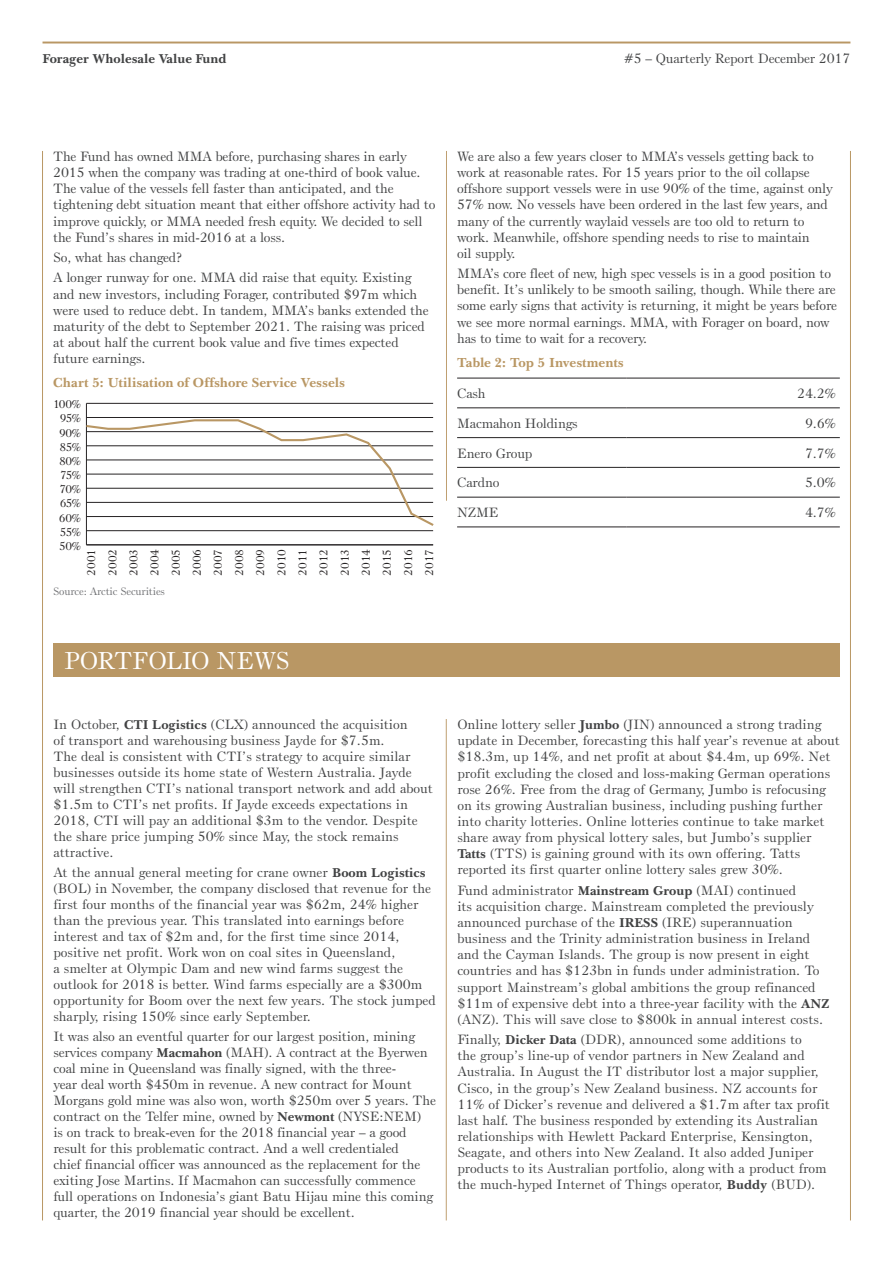
<style>
.page{position:relative;width:893px;height:1263px;background:#fff}
.page>*{position:absolute;margin:0;border:0;box-sizing:border-box;transform-origin:0 0}
.t1{font:24px "Bruce Old Style BT";letter-spacing:-.025em;color:#fff}
.t2{font:700 13.5px "Baskerville BT";color:#b99764}
.t3{font:13.2px/16.2px "Bruce Old Style BT";color:#414243}
.t4{font:700 13.2px "Baskerville BT";color:#414243}
.t5{font:11.1px/21.1px "Bruce Old Style BT";color:#262324;text-align:justify}
.t6{font:10.5px "Bruce Old Style BT";letter-spacing:-.015em;color:#6e6f72}
.s1{font-family:"Baskerville BT";font-weight:700}
</style>
<div class="page">
<hr style="left:42px;top:151px;width:1px;height:1069px;background:#b99764">
<hr style="left:850px;top:151px;width:1px;height:1069px;background:#b99764">
<hr style="left:43px;top:42px;width:807px;height:1px;background:#b99764">
<hr style="left:86px;top:403px;width:1px;height:142px;background:#262324">
<hr style="left:86px;top:544px;width:347px;height:1px;background:#262324">
<hr style="left:86px;top:530px;width:347px;height:1px;background:#262324">
<hr style="left:86px;top:417px;width:347px;height:1px;background:#262324">
<hr style="left:86px;top:403px;width:347px;height:1px;background:#262324">
<svg style="left:86px;top:419px;width:348px;height:107px"></svg>
<hr style="left:457px;top:378px;width:170px;height:1px;background:#262324">
<hr style="left:457px;top:407px;width:170px;height:1px;background:#262324">
<hr style="left:457px;top:437px;width:170px;height:1px;background:#262324">
<hr style="left:457px;top:467px;width:170px;height:1px;background:#262324">
<hr style="left:457px;top:497px;width:170px;height:1px;background:#262324">
<hr style="left:457px;top:526px;width:170px;height:1px;background:#262324">
<hr style="left:627px;top:378px;width:213px;height:1px;background:#262324">
<hr style="left:627px;top:407px;width:213px;height:1px;background:#262324">
<hr style="left:627px;top:437px;width:213px;height:1px;background:#262324">
<hr style="left:627px;top:467px;width:213px;height:1px;background:#262324">
<hr style="left:627px;top:497px;width:213px;height:1px;background:#262324">
<hr style="left:627px;top:526px;width:213px;height:1px;background:#262324">
<hr style="left:446px;top:151px;width:1px;height:350px;background:#bf9f71">
<div style="left:53px;top:643px;width:787px;height:33px;background:#b99764"></div>
<hr style="left:446px;top:719px;width:1px;height:501px;background:#bf9f71">
<p class="t4" style="left:43px;top:51px;width:185px">Forager Wholesale Value Fund</p>
<p class="t3" style="left:624px;top:50px;width:228px">#5 – Quarterly Report December 2017</p>
<p class="t3" style="left:53px;top:148px;width:384px">The Fund has owned MMA before, purchasing shares in early 2015 when the company was trading at one-third of book value.<br>The value of the vessels fell faster than anticipated, and the tightening debt situation meant that either offshore activity had to improve quickly, or MMA needed fresh equity. We decided to sell the Fund’s shares in mid-2016 at a loss.</p>
<p class="t3" style="left:53px;top:247px;width:360px;line-height:20.4px">So, what has changed?<br>A longer runway for one. MMA did raise that equity. Existing</p>
<p class="t3" style="left:53px;top:286px;width:377px">and new investors, including Forager, contributed $97m which were used to reduce debt. In tandem, MMA’s banks extended the maturity of the debt to September 2021. The raising was priced at about half the current book value and five times expected future earnings.</p>
<p class="t2" style="left:53px;top:374px;width:293px">Chart 5: Utilisation of Offshore Service Vessels</p>
<p class="t5" style="left:53px;top:394px;width:29px">100%</p>
<p class="t5" style="left:60px;top:408px;width:23px">95%</p>
<p class="t5" style="left:59px;top:422px;width:24px">90%</p>
<p class="t5" style="left:60px;top:436px;width:23px">85%</p>
<p class="t5" style="left:59px;top:450px;width:23px">80%</p>
<p class="t5" style="left:60px;top:464px;width:22px">75%</p>
<p class="t5" style="left:60px;top:479px;width:23px">70%</p>
<p class="t5" style="left:60px;top:493px;width:23px">65%</p>
<p class="t5" style="left:59px;top:507px;width:24px">60%</p>
<p class="t5" style="left:60px;top:521px;width:23px">55%</p>
<p class="t5" style="left:59px;top:535px;width:23px">50%</p>
<p class="t5" style="left:81px;top:576px;width:28px;rotate:-90deg">2001<br>2002<br>2003<br>2004<br>2005<br>2006<br>2007<br>2008<br>2009<br>2010<br>2011<br>2012<br>2013<br>2014<br>2015<br>2016<br>2017</p>
<p class="t6" style="left:53px;top:585px;width:113px">Source: Arctic Securities</p>
<p class="t3" style="left:457px;top:148px;width:377px">We are also a few years closer to MMA’s vessels getting back to work at reasonable rates. For 15 years prior to the oil collapse offshore support vessels were in use 90% of the time, against only 57% now. No vessels have been ordered in the last few years, and many of the currently waylaid vessels are too old to return to work. Meanwhile, offshore spending needs to rise to maintain<br>oil supply.</p>
<p class="t3" style="left:457px;top:265px;width:381px">MMA’s core fleet of new, high spec vessels is in a good position to benefit. It’s unlikely to be smooth sailing, though. While there are some early signs that activity is returning, it might be years before we see more normal earnings. MMA, with Forager on board, now has to time to wait for a recovery.</p>
<p class="t2" style="left:457px;top:354px;width:168px">Table 2: Top 5 Investments</p>
<p class="t3" style="left:457px;top:385px;width:30px">Cash</p>
<p class="t3" style="left:797px;top:385px;width:40px">24.2%</p>
<p class="t3" style="left:457px;top:415px;width:122px">Macmahon Holdings</p>
<p class="t3" style="left:805px;top:415px;width:32px">9.6%</p>
<p class="t3" style="left:457px;top:445px;width:77px">Enero Group</p>
<p class="t3" style="left:805px;top:445px;width:32px">7.7%</p>
<p class="t3" style="left:457px;top:474px;width:44px">Cardno</p>
<p class="t3" style="left:805px;top:474px;width:32px">5.0%</p>
<p class="t3" style="left:457px;top:504px;width:43px">NZME</p>
<p class="t3" style="left:805px;top:504px;width:32px">4.7%</p>
<h1 class="t1" style="left:64px;top:646px;width:227px">PORTFOLIO NEWS</h1>
<p class="t3" style="left:53px;top:716px;width:381px">In October, <span class="s1">CTI Logistics</span> (CLX) announced the acquisition<br>of transport and warehousing business Jayde for $7.5m.<br>The deal is consistent with CTI’s strategy to acquire similar businesses outside its home state of Western Australia. Jayde will strengthen CTI’s national transport network and add about $1.5m to CTI’s net profits. If Jayde exceeds expectations in 2018, CTI will pay an additional $3m to the vendor. Despite the share price jumping 50% since May, the stock remains attractive.</p>
<p class="t3" style="left:53px;top:864px;width:384px">At the annual general meeting for crane owner <span class="s1">Boom Logistics </span>(BOL) in November, the company disclosed that revenue for the first four months of the financial year was $62m, 24% higher than the previous year. This translated into earnings before interest and tax of $2m and, for the first time since 2014, positive net profit. Work won on coal sites in Queensland,<br>a smelter at Olympic Dam and new wind farms suggest the outlook for 2018 is better. Wind farms especially are a $300m opportunity for Boom over the next few years. The stock jumped sharply, rising 150% since early September.</p>
<p class="t3" style="left:53px;top:1028px;width:384px">It was also an eventful quarter for our largest position, mining services company <span class="s1">Macmahon</span> (MAH). A contract at the Byerwen coal mine in Queensland was finally signed, with the three-<br>year deal worth $450m in revenue. A new contract for Mount Morgans gold mine was also won, worth $250m over 5 years. The contract on the Telfer mine, owned by <span class="s1">Newmont</span> (NYSE:NEM)<br>is on track to break-even for the 2018 financial year – a good result for this problematic contract. And a well credentialed<br>chief financial officer was announced as the replacement for the exiting Jose Martins. If Macmahon can successfully commence full operations on Indonesia’s giant Batu Hijau mine this coming quarter, the 2019 financial year should be excellent.</p>
<p class="t3" style="left:457px;top:716px;width:384px">Online lottery seller <span class="s1">Jumbo</span> (JIN) announced a strong trading update in December, forecasting this half year’s revenue at about $18.3m, up 14%, and net profit at about $4.4m, up 69%. Net profit excluding the closed and loss-making German operations rose 26%. Free from the drag of Germany, Jumbo is refocusing on its growing Australian business, including pushing further into charity lotteries. Online lotteries continue to take market share away from physical lottery sales, but Jumbo’s supplier <span class="s1">Tatts</span> (TTS) is gaining ground with its own offering. Tatts reported its first quarter online lottery sales grew 30%.</p>
<p class="t3" style="left:457px;top:882px;width:373px">Fund administrator <span class="s1">Mainstream Group</span> (MAI) continued<br>its acquisition charge. Mainstream completed the previously announced purchase of the <span class="s1">IRESS</span> (IRE) superannuation business and the Trinity administration business in Ireland and the Cayman Islands. The group is now present in eight countries and has $123bn in funds under administration. To support Mainstream’s global ambitions the group refinanced $11m of expensive debt into a three-year facility with the <span class="s1">ANZ </span>(ANZ). This will save close to $800k in annual interest costs.</p>
<p class="t3" style="left:457px;top:1031px;width:374px">Finally, <span class="s1">Dicker Data</span> (DDR), announced some additions to<br>the group’s line-up of vendor partners in New Zealand and Australia. In August the IT distributor lost a major supplier, Cisco, in the group’s New Zealand business. NZ accounts for 11% of Dicker’s revenue and delivered a $1.7m after tax profit last half. The business responded by extending its Australian relationships with Hewlett Packard Enterprise, Kensington, Seagate, and others into New Zealand. It also added Juniper products to its Australian portfolio, along with a product from the much-hyped Internet of Things operator, <span class="s1">Buddy</span> (BUD).</p>
</div>
